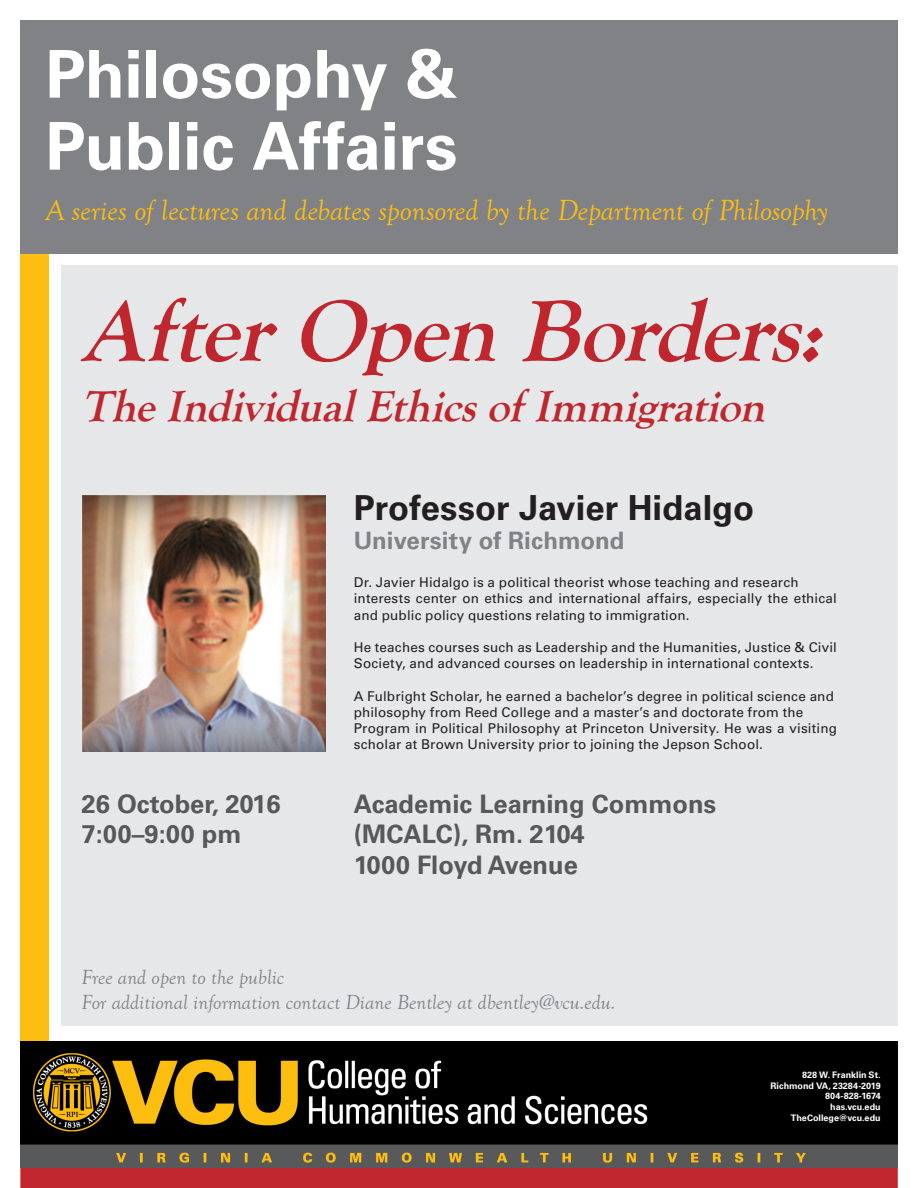
<style>
.page{position:relative;width:918px;height:1188px;background:#fff}
.page>*{position:absolute;margin:0;border:0;box-sizing:border-box;transform-origin:0 0}
.t1{font:italic 700 90px "Goudy Old Style T";color:#c0262d}
.t2{font:700 66px/72px "Univers LT Std";letter-spacing:-.005em;color:#fff}
.t3{font:italic 700 45px "Goudy Old Style T";color:#c0262d}
.t4{font:700 34.5px "Univers LT Std";color:#231f20}
.t5{font:italic 30px "Goudy Old Style T";letter-spacing:-.005em;color:#fdbe12}
.t6{font:700 25.5px/30.6px "Univers LT Std";color:#57585a}
.t7{font:700 24px "Univers LT Std";letter-spacing:.005em;color:#808285}
.t8{font:italic 21px "Goudy Old Style T";color:#808285}
.t9{font:13.5px/16.2px "Univers LT Std";letter-spacing:.01em;color:#231f20}
.t10{font:700 9px/10.8px "Univers LT Std";color:#fff;text-align:right}
</style>
<div class="page">
<div style="left:20px;top:1168px;width:878px;height:20px;background:#c0262d"></div>
<div style="left:62px;top:266px;width:836px;height:760px;background:#e6e7e9"></div>
<div style="left:20px;top:23px;width:29px;height:1018px;background:#fdbe12"></div>
<div style="left:20px;top:20px;width:878px;height:234px;background:#808285"></div>
<img style="left:20px;top:1041px;width:878px;height:127px">
<img style="left:82px;top:495px;width:243px;height:257px">
<h2 class="t2" style="left:45px;top:39px;width:414px">Philosophy &amp;<br>Public Affairs</h2>
<h3 class="t5" style="left:45px;top:194px;width:784px">A series of lectures and debates sponsored by the Department of Philosophy</h3>
<p class="t1" style="left:82px;top:281px;width:765px">AfterOpen Borders:</p>
<p class="t3" style="left:82px;top:381px;width:696px">TheIndividualEthicsofImmigration</p>
<p class="t4" style="left:354px;top:488px;width:402px">Professor Javier Hidalgo</p>
<p class="t7" style="left:354px;top:527px;width:272px">University of Richmond</p>
<p class="t9" style="left:354px;top:574px;width:446px">Dr. Javier Hidalgo is a political theorist whose teaching and research</p>
<p class="t9" style="left:354px;top:591px;width:485px">interests center on ethics and international affairs, especially the ethical and public policy questions relating to immigration.</p>
<p class="t9" style="left:354px;top:639px;width:485px">He teaches courses such as Leadership and the Humanities, Justice &amp; Civil<br>Society, and advanced courses on leadership in international contexts.</p>
<p class="t9" style="left:354px;top:688px;width:482px">A Fulbright Scholar, he earned a bachelor’s degree in political science and</p>
<p class="t9" style="left:354px;top:704px;width:451px">philosophy from Reed College and a master’s and doctorate from the</p>
<p class="t9" style="left:354px;top:720px;width:485px">Program in Political Philosophy at Princeton University. He was a visiting scholar at Brown University prior to joining the Jepson School.</p>
<p class="t6" style="left:82px;top:789px;width:201px">26 October, 2016<br>7:00–9:00 pm</p>
<p class="t6" style="left:354px;top:789px;width:364px">Academic Learning Commons</p>
<p class="t6" style="left:354px;top:819px;width:233px">(MCALC), Rm. 2104<br>1000 Floyd Avenue</p>
<p class="t8" style="left:82px;top:966px;width:204px">Free and open to the public</p>
<p class="t8" style="left:82px;top:991px;width:535px">For additional information contact Diane Bentley at dbentley@vcu.edu.</p>
<p class="t10" style="left:771px;top:1069px;width:112px">828 W. Franklin St.<br>Richmond VA, 23284-2019<br>804-828-1674<br>has.vcu.edu<br>TheCollege@vcu.edu</p>
</div>
